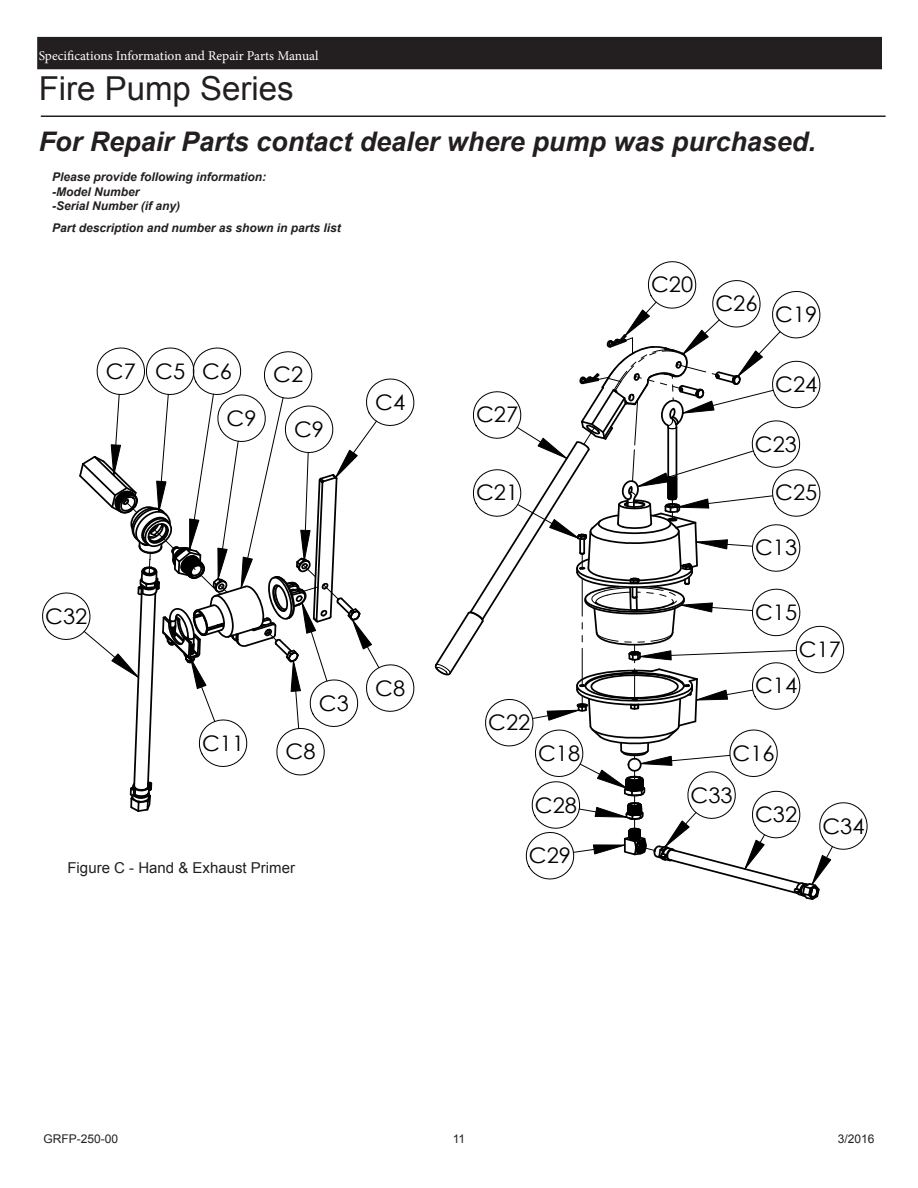
<style>
.page{position:relative;width:918px;height:1188px;background:#fff}
.page>*{position:absolute;margin:0;border:0;box-sizing:border-box;transform-origin:0 0}
.t1{font:33px "Arial";color:#231f20}
.t2{font:italic 700 27px "Arial";color:#231f20}
.t3{font:21.45px "Century Gothic";color:#000}
.t4{font:15px "Arial";color:#231f20}
.t5{font:13.5px "Minion Pro";color:#fff}
.t6{font:italic 700 12px "Arial";color:#231f20}
.t7{font:12px "Arial";color:#231f20}
</style>
<div class="page">
<div style="left:38px;top:38px;width:843px;height:31px;background:#231f20"></div>
<div style="left:37px;top:37px;width:845px;height:32px;border:2px solid #231f20"></div>
<svg style="left:42px;top:347px;width:373px;height:465px"></svg>
<svg style="left:434px;top:261px;width:434px;height:639px"></svg>
<hr style="left:41px;top:116px;width:845px;height:1px;background:#231f20">
<p class="t5" style="left:39px;top:46px;width:281px">Specifications Information and Repair Parts Manual</p>
<p class="t1" style="left:39px;top:66px;width:256px">Fire Pump Series</p>
<p class="t2" style="left:39px;top:124px;width:779px">For Repair Parts contact dealer where pump was purchased.</p>
<p class="t6" style="left:52px;top:169px;width:216px">Please provide following information:</p>
<p class="t6" style="left:52px;top:183px;width:89px">-Model Number</p>
<p class="t6" style="left:52px;top:198px;width:130px">-Serial Number (if any)</p>
<p class="t6" style="left:52px;top:219px;width:290px">Part description and number as shown in parts list</p>
<p class="t3" style="left:106px;top:356px;width:31px">C7</p>
<p class="t3" style="left:155px;top:356px;width:31px">C5</p>
<p class="t3" style="left:202px;top:356px;width:31px">C6</p>
<p class="t3" style="left:273px;top:360px;width:31px">C2</p>
<p class="t3" style="left:294px;top:414px;width:31px">C9</p>
<p class="t3" style="left:227px;top:403px;width:31px">C9</p>
<p class="t3" style="left:375px;top:387px;width:31px">C4</p>
<p class="t3" style="left:45px;top:601px;width:44px">C32</p>
<p class="t3" style="left:202px;top:728px;width:44px">C11</p>
<p class="t3" style="left:319px;top:688px;width:31px">C3</p>
<p class="t3" style="left:286px;top:737px;width:31px">C8</p>
<p class="t3" style="left:375px;top:673px;width:31px">C8</p>
<p class="t4" style="left:68px;top:858px;width:229px">Figure C - Hand &amp; Exhaust Primer</p>
<p class="t3" style="left:476px;top:400px;width:44px">C27</p>
<p class="t3" style="left:476px;top:478px;width:44px">C21</p>
<p class="t3" style="left:488px;top:707px;width:44px">C22</p>
<p class="t3" style="left:538px;top:738px;width:44px">C18</p>
<p class="t3" style="left:535px;top:790px;width:44px">C28</p>
<p class="t3" style="left:529px;top:841px;width:44px">C29</p>
<p class="t3" style="left:651px;top:270px;width:44px">C20</p>
<p class="t3" style="left:715px;top:289px;width:44px">C26</p>
<p class="t3" style="left:775px;top:299px;width:44px">C19</p>
<p class="t3" style="left:775px;top:369px;width:44px">C24</p>
<p class="t3" style="left:755px;top:429px;width:44px">C23</p>
<p class="t3" style="left:775px;top:478px;width:44px">C25</p>
<p class="t3" style="left:755px;top:533px;width:44px">C13</p>
<p class="t3" style="left:755px;top:597px;width:44px">C15</p>
<p class="t3" style="left:799px;top:634px;width:44px">C17</p>
<p class="t3" style="left:755px;top:671px;width:44px">C14</p>
<p class="t3" style="left:733px;top:738px;width:44px">C16</p>
<p class="t3" style="left:691px;top:780px;width:44px">C33</p>
<p class="t3" style="left:755px;top:799px;width:44px">C32</p>
<p class="t3" style="left:822px;top:811px;width:44px">C34</p>
<p class="t7" style="left:44px;top:1131px;width:76px">GRFP-250-00</p>
<p class="t7" style="left:453px;top:1131px;width:14px">11</p>
<p class="t7" style="left:838px;top:1131px;width:38px">3/2016</p>
</div>
